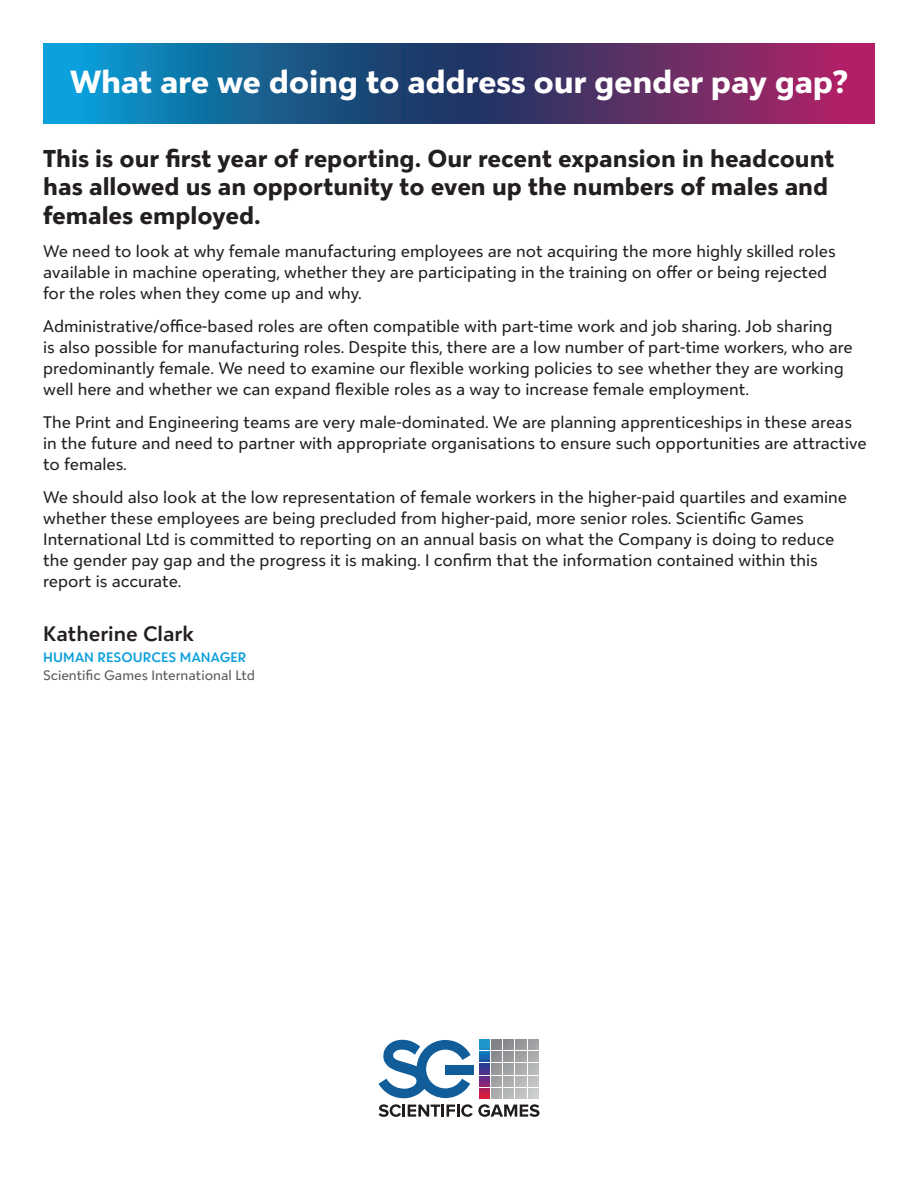
<style>
.page{position:relative;width:918px;height:1188px;background:#fff}
.page>*{position:absolute;margin:0;border:0;box-sizing:border-box;transform-origin:0 0}
.t1{font:700 31.5px "Tellumo";letter-spacing:-.01em;color:#fff}
.t2{font:700 24px/28.5px "Tellumo";color:#231f20}
.t3{font:500 20.7px "Tellumo";color:#231f20}
.t4{font:16.5px/21px "Tellumo";color:#231f20}
.t5{font:13.5px "Tellumo";color:#57585a}
.t6{font:500 13.5px "Tellumo";letter-spacing:.01em;color:#0ca0dc}
</style>
<div class="page">
<svg style="left:43px;top:43px;width:832px;height:80px;background:#3d4b80"></svg>
<svg style="left:378px;top:1040px;width:162px;height:77px"></svg>
<p class="t1" style="left:70px;top:61px;width:779px">What are we doing to address our gender pay gap?</p>
<p class="t2" style="left:43px;top:144px;width:793px">This is our first year of reporting. Our recent expansion in headcount has allowed us an opportunity to even up the numbers of males and females employed.</p>
<p class="t4" style="left:43px;top:241px;width:794px">We need to look at why female manufacturing employees are not acquiring the more highly skilled roles available in machine operating, whether they are participating in the training on offer or being rejected for the roles when they come up and why.</p>
<p class="t4" style="left:43px;top:316px;width:811px">Administrative/office-based roles are often compatible with part-time work and job sharing. Job sharing<br>is also possible for manufacturing roles. Despite this, there are a low number of part-time workers, who are predominantly female. We need to examine our flexible working policies to see whether they are working well here and whether we can expand flexible roles as a way to increase female employment.</p>
<p class="t4" style="left:43px;top:412px;width:825px">The Print and Engineering teams are very male-dominated. We are planning apprenticeships in these areas in the future and need to partner with appropriate organisations to ensure such opportunities are attractive to females.</p>
<p class="t4" style="left:43px;top:487px;width:805px">We should also look at the low representation of female workers in the higher-paid quartiles and examine whether these employees are being precluded from higher-paid, more senior roles. Scientific Games International Ltd is committed to reporting on an annual basis on what the Company is doing to reduce the gender pay gap and the progress it is making. I confirm that the information contained within this report is accurate.</p>
<p class="t3" style="left:43px;top:619px;width:152px">Katherine Clark</p>
<p class="t6" style="left:43px;top:648px;width:205px">HUMAN RESOURCES MANAGER</p>
<p class="t5" style="left:43px;top:666px;width:213px">Scientific Games International Ltd</p>
</div>
